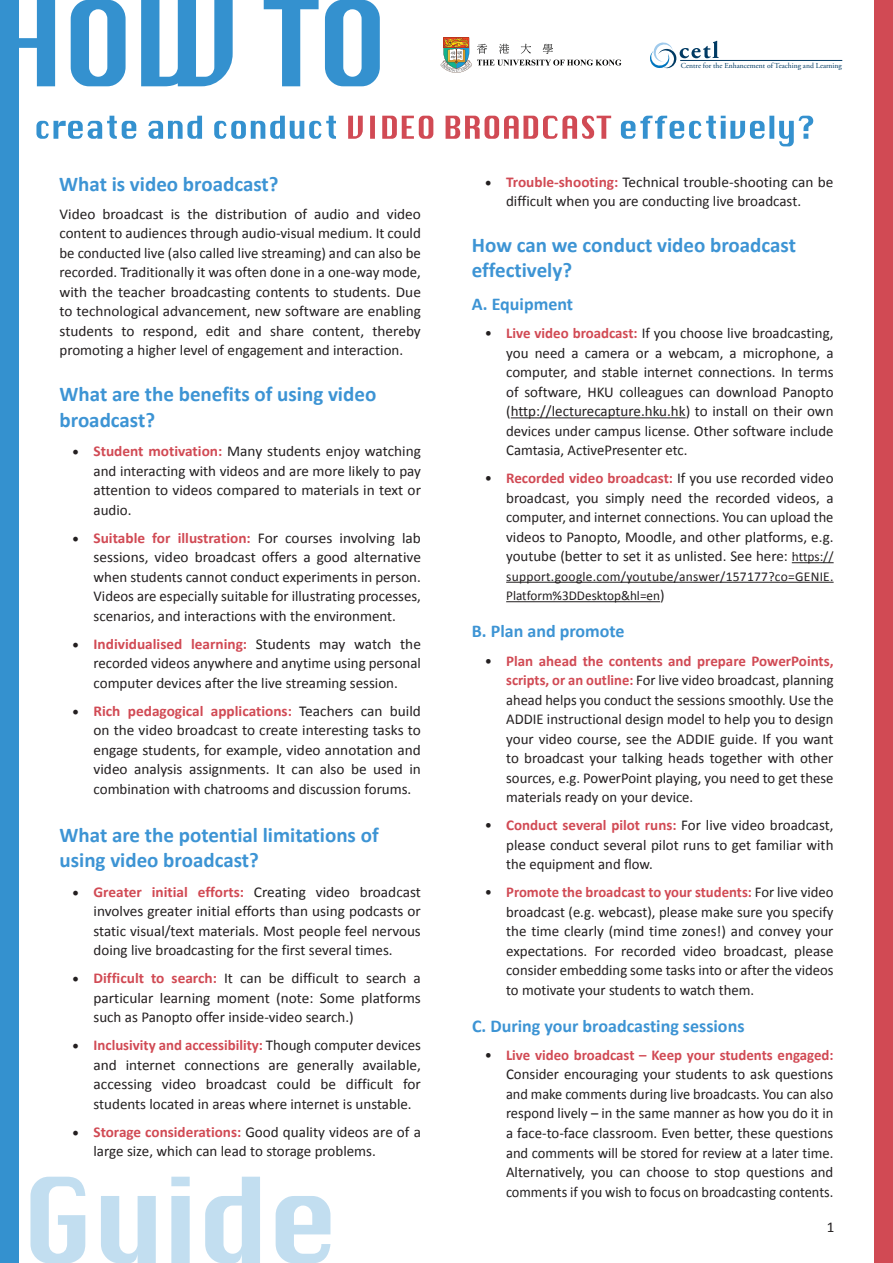
<style>
.page{position:relative;width:893px;height:1263px;background:#fff}
.page>*{position:absolute;margin:0;border:0;box-sizing:border-box;transform-origin:0 0}
.t1{font:700 21px/25.2px "Calibri";color:#3d94d4}
.t2{font:700 18px "Calibri";color:#3d94d4}
.t3{font:15px/19.5px "Calibri";color:#231f20;text-align:justify}
.t4{font:13.5px/19.5px "Calibri";letter-spacing:.02em;color:#231f20}
.t5{font:7.65px "Adobe Garamond Pro";color:#003a63}
.s1{font-family:"Minion Pro";font-size:18px}
.s2{font-weight:700;color:#d14a54}
.s3{font-size:13.5px}
.s4{font-size:15px}
</style>
<div class="page">
<svg style="left:19px;top:0;width:361px;height:86px"></svg>
<div style="left:0;top:0;width:19px;height:1263px;background:#3491cf"></div>
<svg style="left:650px;top:41px;width:69px;height:28px"></svg>
<hr style="left:680px;top:60px;width:162px;height:1px;background:#003a63">
<svg style="left:440px;top:38px;width:181px;height:35px"></svg>
<svg style="left:30px;top:1177px;width:300px;height:86px"></svg>
<div style="left:874px;top:0;width:19px;height:1263px;background:#d14a54"></div>
<svg style="left:621px;top:116px;width:192px;height:30px"></svg>
<svg style="left:348px;top:116px;width:263px;height:23px"></svg>
<svg style="left:36px;top:116px;width:300px;height:23px"></svg>
<hr style="left:511px;top:417px;width:175px;height:1px;background:#231f20">
<hr style="left:792px;top:562px;width:42px;height:1px;background:#231f20">
<hr style="left:506px;top:582px;width:328px;height:1px;background:#231f20">
<hr style="left:506px;top:601px;width:154px;height:1px;background:#231f20">
<p class="t1" style="left:59px;top:171px;width:221px">What is video broadcast?</p>
<p class="t3" style="left:60px;top:203px;width:363px">Video broadcast is the distribution of audio and video content to audiences through audio-visual medium. It could be conducted live (also called live streaming) and can also be recorded. Traditionally it was often done in a one-way mode, with the teacher broadcasting contents to students. Due to technological advancement, new software are enabling students to respond, edit and share content, thereby promoting a higher level of engagement and interaction.</p>
<p class="t1" style="left:60px;top:381px;width:318px">What are the benefits of using video broadcast?</p>
<p class="t3" style="left:94px;top:441px;width:329px;text-indent:-21px"><span class="s1">•</span> <span class="s2">Student motivation:</span> Many students enjoy watching and interacting with videos and are more likely to pay attention to videos compared to materials in text or audio.</p>
<p class="t3" style="left:94px;top:527px;width:329px;text-indent:-21px"><span class="s1">•</span> <span class="s2">Suitable for illustration:</span> For courses involving lab sessions, video broadcast offers a good alternative when students cannot conduct experiments in person.<br>Videos are especially suitable for illustrating processes, scenarios, and interactions with the environment.</p>
<p class="t3" style="left:94px;top:633px;width:329px;text-indent:-21px"><span class="s1">•</span> <span class="s2">Individualised learning:</span> Students may watch the recorded videos anywhere and anytime using personal computer devices after the live streaming session.</p>
<p class="t3" style="left:94px;top:700px;width:329px;text-indent:-21px"><span class="s1">•</span> <span class="s2">Rich pedagogical applications:</span> Teachers can build on the video broadcast to create interesting tasks to engage students, for example, video annotation and video analysis assignments. It can also be used in combination with chatrooms and discussion forums.</p>
<p class="t1" style="left:60px;top:822px;width:321px">What are the potential limitations of using video broadcast?</p>
<p class="t3" style="left:94px;top:881px;width:329px;text-indent:-21px"><span class="s1">•</span> <span class="s2">Greater initial efforts:</span> Creating video broadcast involves greater initial efforts than using podcasts or static visual/text materials. Most people feel nervous doing live broadcasting for the first several times.</p>
<p class="t3" style="left:94px;top:968px;width:329px;text-indent:-21px"><span class="s1">•</span> <span class="s2">Difficult to search:</span> It can be difficult to search a particular learning moment (note: Some platforms such as Panopto offer inside-video search.)</p>
<p class="t3" style="left:94px;top:1035px;width:329px;text-indent:-21px"><span class="s1">•</span> <span class="s2">Inclusivity and accessibility:</span> Though computer devices and internet connections are generally available, accessing video broadcast could be difficult for students located in areas where internet is unstable.</p>
<p class="t3" style="left:94px;top:1121px;width:329px;text-indent:-21px"><span class="s1">•</span> <span class="s2">Storage considerations:</span> Good quality videos are of a large size, which can lead to storage problems.</p>
<p class="t5" style="left:681px;top:61px;width:163px">Centre for the Enhancement of Teaching and Learning</p>
<p class="t3" style="left:506px;top:171px;width:329px;text-indent:-21px"><span class="s1">•</span> <span class="s2">Trouble-shooting:</span> Technical trouble-shooting can be difficult when you are conducting live broadcast.</p>
<p class="t1" style="left:472px;top:231px;width:326px">How can we conduct video broadcast effectively?</p>
<p class="t2" style="left:472px;top:291px;width:103px">A. Equipment</p>
<p class="t3" style="left:506px;top:323px;width:329px;text-indent:-21px">• <span class="s2">Live video broadcast:</span> If you choose live broadcasting, you need a camera or a webcam, a microphone, a computer, and stable internet connections. In terms of software, HKU colleagues can download Panopto (http://lecturecapture.hku.hk) to install on their own devices under campus license. Other software include Camtasia, ActivePresenter etc.</p>
<p class="t3" style="left:506px;top:468px;width:329px;text-indent:-21px">• <span class="s2">Recorded video broadcast:</span> If you use recorded video broadcast, you simply need the recorded videos, a computer, and internet connections. You can upload the videos to Panopto, Moodle, and other platforms, e.g. youtube (better to set it as unlisted. See here: <span class="s3">https://</span></p>
<p class="t4" style="left:506px;top:566px;width:329px">support.google.com/youtube/answer/157177?co=GENIE.<br>Platform%3DDesktop&amp;hl=en<span class="s4">)</span></p>
<p class="t2" style="left:472px;top:619px;width:154px">B. Plan and promote</p>
<p class="t3" style="left:506px;top:650px;width:329px;text-indent:-21px">• <span class="s2">Plan ahead the contents and prepare PowerPoints, scripts, or an outline:</span> For live video broadcast, planning ahead helps you conduct the sessions smoothly. Use the ADDIE instructional design model to help you to design your video course, see the ADDIE guide. If you want to broadcast your talking heads together with other sources, e.g. PowerPoint playing, you need to get these materials ready on your device.</p>
<p class="t3" style="left:506px;top:815px;width:329px;text-indent:-21px">• <span class="s2">Conduct several pilot runs:</span> For live video broadcast, please conduct several pilot runs to get familiar with the equipment and flow.</p>
<p class="t3" style="left:506px;top:882px;width:329px;text-indent:-21px">• <span class="s2">Promote the broadcast to your students:</span> For live video broadcast (e.g. webcast), please make sure you specify the time clearly (mind time zones!) and convey your expectations. For recorded video broadcast, please consider embedding some tasks into or after the videos to motivate your students to watch them.</p>
<p class="t2" style="left:472px;top:1013px;width:274px">C. During your broadcasting sessions</p>
<p class="t3" style="left:506px;top:1044px;width:329px;text-indent:-21px">• <span class="s2">Live video broadcast – Keep your students engaged:<br></span>Consider encouraging your students to ask questions and make comments during live broadcasts. You can also respond lively – in the same manner as how you do it in a face-to-face classroom. Even better, these questions and comments will be stored for review at a later time.<br>Alternatively, you can choose to stop questions and comments if you wish to focus on broadcasting contents.</p>
<p class="t3" style="left:827px;top:1217px;width:9px">1</p>
</div>
